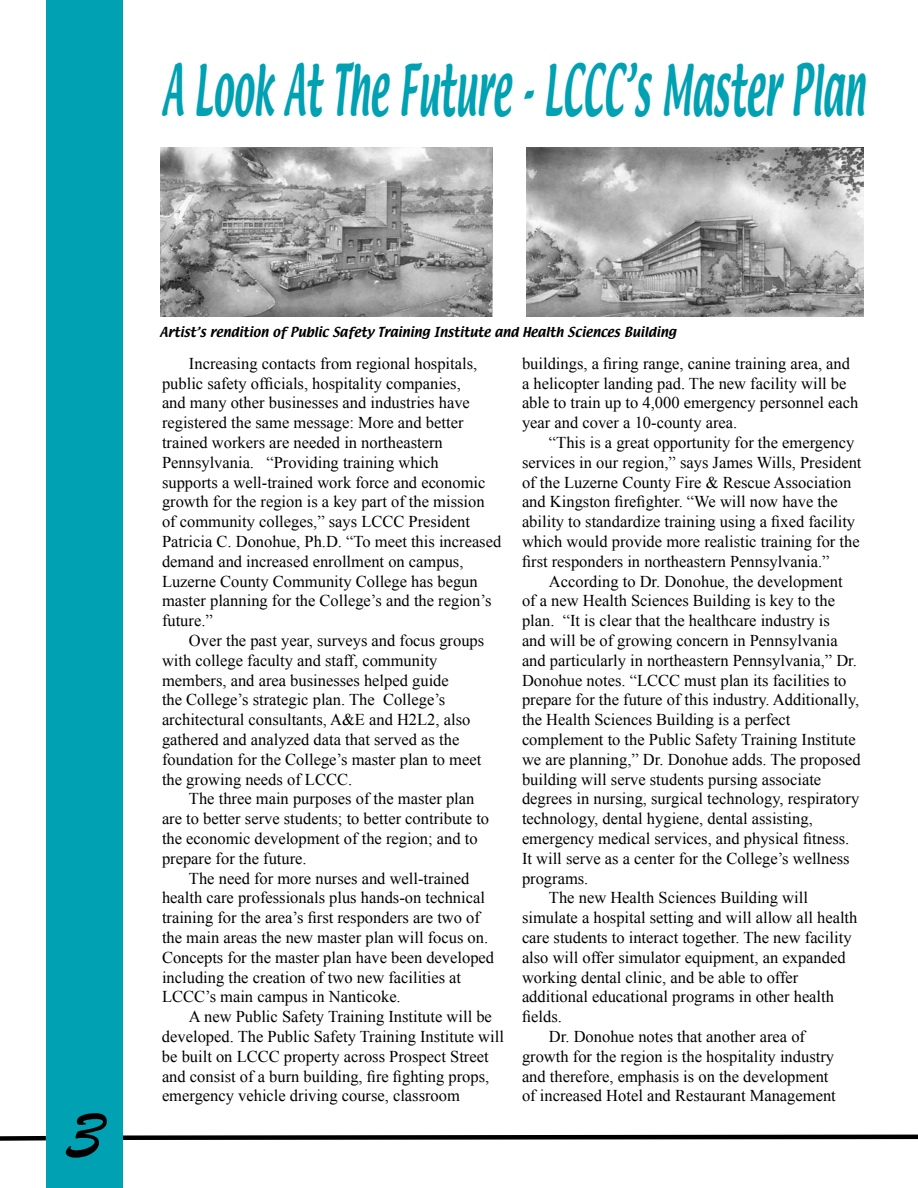
<style>
.page{position:relative;width:918px;height:1188px;background:#fff}
.page>*{position:absolute;margin:0;border:0;box-sizing:border-box;transform-origin:0 0}
.t1{font:72px "Brush Script";color:#000}
.t2{font:62.1px "Textile";color:#00a1b2;scale:.51 1}
.t3{font:16.5px/19.8px "Times New Roman";color:#000}
.t4{font:12px "Textile";color:#000}
</style>
<div class="page">
<div style="left:0;top:1136px;width:46px;height:5px;background:#000"></div>
<svg style="left:123px;top:1134px;width:795px;height:6px;background:#3f3f3f"></svg>
<div style="left:46px;top:0;width:77px;height:1188px;background:#00a1b2"></div>
<img style="left:526px;top:147px;width:338px;height:170px">
<img style="left:161px;top:147px;width:332px;height:170px">
<h2 class="t2" style="left:162px;top:47px;width:1380px">A Look At The Future - LCCC’s Master Plan</h2>
<h1 class="t1" style="left:68px;top:1091px;width:38px">3</h1>
<p class="t4" style="left:160px;top:324px;width:518px">Artist’s rendition of Public Safety Training Institute and Health Sciences Building</p>
<p class="t3" style="left:162px;top:353px;width:341px;text-indent:27px">Increasing contacts from regional hospitals, public safety officials, hospitality companies,<br>and many other businesses and industries have registered the same message: More and better trained workers are needed in northeastern Pennsylvania. “Providing training which<br>supports a well-trained work force and economic growth for the region is a key part of the mission of community colleges,” says LCCC President Patricia C. Donohue, Ph.D. “To meet this increased demand and increased enrollment on campus, Luzerne County Community College has begun master planning for the College’s and the region’s future.”</p>
<p class="t3" style="left:162px;top:630px;width:324px;text-indent:27px">Over the past year, surveys and focus groups with college faculty and staff, community members, and area businesses helped guide<br>the College’s strategic plan. The College’s architectural consultants, A&amp;E and H2L2, also gathered and analyzed data that served as the foundation for the College’s master plan to meet the growing needs of LCCC.</p>
<p class="t3" style="left:162px;top:789px;width:329px;text-indent:27px">The three main purposes of the master plan are to better serve students; to better contribute to the economic development of the region; and to prepare for the future.</p>
<p class="t3" style="left:162px;top:868px;width:334px;text-indent:27px">The need for more nurses and well-trained health care professionals plus hands-on technical training for the area’s first responders are two of the main areas the new master plan will focus on.<br>Concepts for the master plan have been developed including the creation of two new facilities at LCCC’s main campus in Nanticoke.</p>
<p class="t3" style="left:162px;top:1006px;width:344px;text-indent:27px">A new Public Safety Training Institute will be developed. The Public Safety Training Institute will be built on LCCC property across Prospect Street and consist of a burn building, fire fighting props, emergency vehicle driving course, classroom</p>
<p class="t3" style="left:522px;top:353px;width:338px">buildings, a firing range, canine training area, and a helicopter landing pad. The new facility will be able to train up to 4,000 emergency personnel each year and cover a 10-county area.</p>
<p class="t3" style="left:522px;top:432px;width:341px;text-indent:27px">“This is a great opportunity for the emergency services in our region,” says James Wills, President of the Luzerne County Fire &amp; Rescue Association and Kingston firefighter. “We will now have the ability to standardize training using a fixed facility which would provide more realistic training for the first responders in northeastern Pennsylvania.”</p>
<p class="t3" style="left:549px;top:571px;width:295px">According to Dr. Donohue, the development</p>
<p class="t3" style="left:522px;top:591px;width:315px">of a new Health Sciences Building is key to the</p>
<p class="t3" style="left:522px;top:610px;width:309px">plan. “It is clear that the healthcare industry is</p>
<p class="t3" style="left:522px;top:630px;width:317px">and will be of growing concern in Pennsylvania</p>
<p class="t3" style="left:522px;top:650px;width:336px">and particularly in northeastern Pennsylvania,” Dr.</p>
<p class="t3" style="left:522px;top:670px;width:326px">Donohue notes. “LCCC must plan its facilities to</p>
<p class="t3" style="left:522px;top:690px;width:339px">prepare for the future of this industry. Additionally,</p>
<p class="t3" style="left:522px;top:709px;width:270px">the Health Sciences Building is a perfect</p>
<p class="t3" style="left:522px;top:729px;width:335px">complement to the Public Safety Training Institute</p>
<p class="t3" style="left:522px;top:749px;width:340px">we are planning,” Dr. Donohue adds. The proposed</p>
<p class="t3" style="left:522px;top:769px;width:301px">building will serve students pursing associate</p>
<p class="t3" style="left:522px;top:789px;width:339px">degrees in nursing, surgical technology, respiratory</p>
<p class="t3" style="left:522px;top:808px;width:292px">technology, dental hygiene, dental assisting,</p>
<p class="t3" style="left:522px;top:828px;width:329px">emergency medical services, and physical fitness.</p>
<p class="t3" style="left:522px;top:848px;width:329px">It will serve as a center for the College’s wellness</p>
<p class="t3" style="left:522px;top:868px;width:68px">programs.</p>
<p class="t3" style="left:549px;top:888px;width:260px">The new Health Sciences Building will</p>
<p class="t3" style="left:522px;top:907px;width:337px">simulate a hospital setting and will allow all health</p>
<p class="t3" style="left:522px;top:927px;width:331px">care students to interact together. The new facility</p>
<p class="t3" style="left:522px;top:947px;width:325px">also will offer simulator equipment, an expanded</p>
<p class="t3" style="left:522px;top:967px;width:278px">working dental clinic, and be able to offer</p>
<p class="t3" style="left:522px;top:987px;width:314px">additional educational programs in other health</p>
<p class="t3" style="left:522px;top:1006px;width:41px">fields.</p>
<p class="t3" style="left:549px;top:1026px;width:258px">Dr. Donohue notes that another area of</p>
<p class="t3" style="left:522px;top:1046px;width:314px">growth for the region is the hospitality industry</p>
<p class="t3" style="left:522px;top:1066px;width:308px">and therefore, emphasis is on the development</p>
<p class="t3" style="left:522px;top:1086px;width:315px">of increased Hotel and Restaurant Management</p>
</div>
